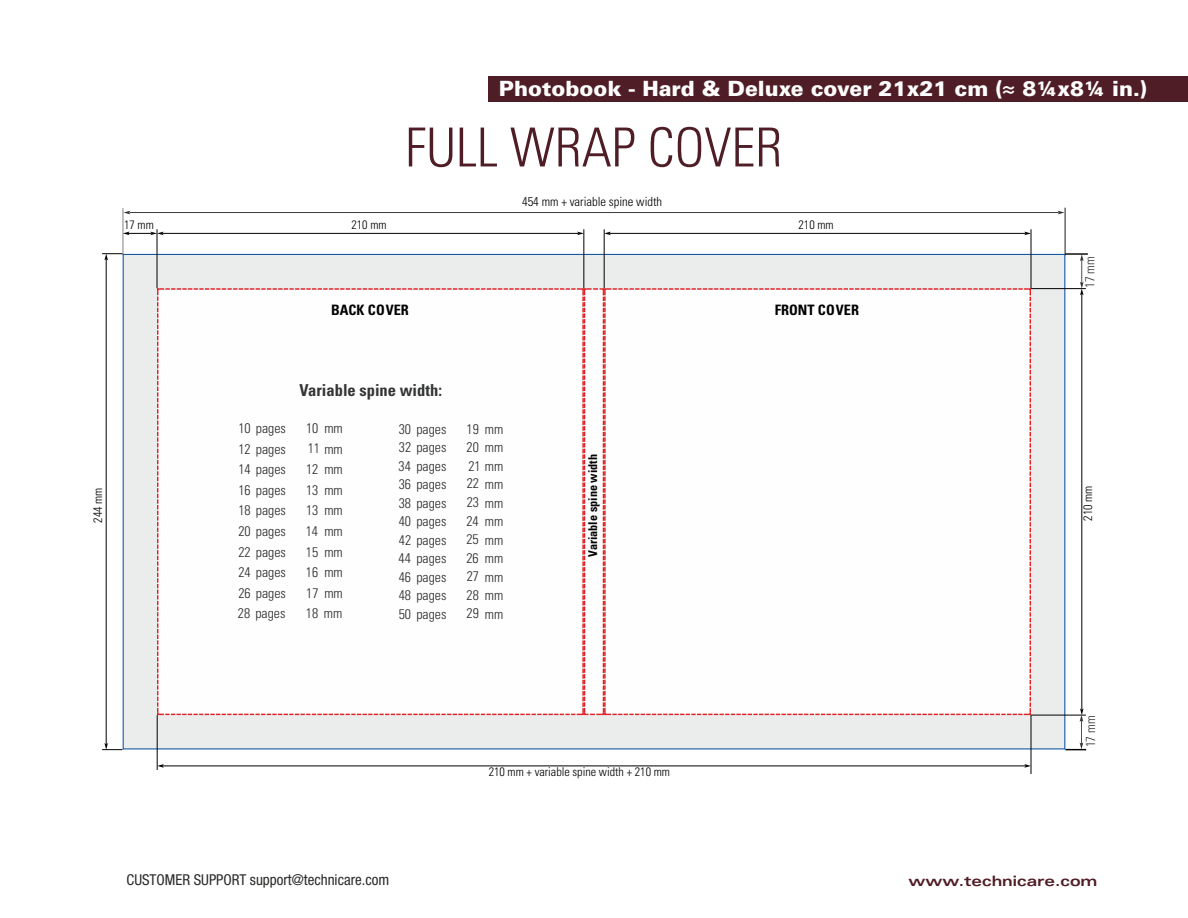
<style>
.page{position:relative;width:1188px;height:918px;background:#fff}
.page>*{position:absolute;margin:0;border:0;box-sizing:border-box;transform-origin:0 0}
.t1{font:300 condensed 53.85px "Univers LT Std";color:#4f1d26}
.t2{font:900 21px "Univers LT Std";color:#fefefe}
.t3{font:700 condensed 16.5px "Univers LT Std";color:#333436}
.t4{font:condensed 15px "Helvetica Neue LT Std";color:#2b2a29}
.t5{font:700 condensed 14.4px "Univers LT Std";color:#000}
.t6{font:700 expanded 14.25px "Univers LT Std";color:#4f1d26}
.t7{font:300 condensed 13.8px/18.5px "Univers LT Std";color:#2b2a29;text-align:justify}
.t8{font:300 condensed 13.05px "Univers LT Std";color:#333436}
.t9{font:300 condensed 12.6px "Univers LT Std";color:#000}
.t10{font:300 condensed 12.15px "Univers LT Std";color:#000}
.t11{font:700 condensed 12.15px "Univers LT Std";color:#000}
</style>
<div class="page">
<div style="left:488px;top:76px;width:700px;height:26px;background:#4f1d26"></div>
<hr style="left:123px;top:208px;width:1px;height:47px;background:#333436">
<hr style="left:129px;top:212px;width:930px;height:1px;background:#333436">
<svg style="left:123px;top:211px;width:7px;height:3px"></svg>
<svg style="left:1058px;top:211px;width:7px;height:3px"></svg>
<hr style="left:1065px;top:208px;width:1px;height:47px;background:#333436">
<div style="left:123px;top:254px;width:942px;height:495px;background:#ebecec;border:1px solid #0c54a0"></div>
<div style="left:156px;top:288px;width:876px;height:428px;background:#fefefe"></div>
<hr style="left:157px;top:229px;width:1px;height:59px;background:#000">
<hr style="left:584px;top:229px;width:1px;height:59px;background:#000">
<hr style="left:1031px;top:229px;width:1px;height:59px;background:#000">
<hr style="left:604px;top:229px;width:1px;height:59px;background:#000">
<hr style="left:162px;top:233px;width:416px;height:1px;background:#000">
<svg style="left:577px;top:232px;width:7px;height:3px"></svg>
<hr style="left:106px;top:259px;width:1px;height:485px;background:#000">
<svg style="left:102px;top:253px;width:20px;height:7px"></svg>
<svg style="left:102px;top:743px;width:20px;height:7px"></svg>
<svg style="left:123px;top:232px;width:41px;height:3px"></svg>
<hr style="left:610px;top:233px;width:416px;height:1px;background:#000">
<svg style="left:604px;top:232px;width:7px;height:3px"></svg>
<svg style="left:1024px;top:232px;width:7px;height:3px"></svg>
<hr style="left:1031px;top:288px;width:55px;height:1px;background:#000">
<hr style="left:1031px;top:715px;width:55px;height:1px;background:#000">
<hr style="left:1082px;top:294px;width:1px;height:416px;background:#000">
<hr style="left:157px;top:715px;width:1px;height:55px;background:#000">
<hr style="left:1031px;top:715px;width:1px;height:59px;background:#000">
<hr style="left:163px;top:766px;width:863px;height:1px;background:#000">
<svg style="left:157px;top:764px;width:7px;height:4px"></svg>
<svg style="left:1024px;top:764px;width:7px;height:4px"></svg>
<svg style="left:1065px;top:254px;width:23px;height:41px"></svg>
<svg style="left:1065px;top:708px;width:21px;height:42px"></svg>
<h2 class="t2" style="left:499px;top:81px;width:650px">Photobook - Hard &amp; Deluxe cover 21x21 cm (≈ 8¼x8¼ in.)</h2>
<h1 class="t1" style="left:405px;top:127px;width:379px">FULL WRAP COVER</h1>
<p class="t9" style="left:522px;top:197px;width:142px">454 mm + variable spine width</p>
<p class="t10" style="left:124px;top:221px;width:31px">17 mm</p>
<p class="t10" style="left:351px;top:221px;width:37px">210 mm</p>
<p class="t10" style="left:799px;top:221px;width:37px">210 mm</p>
<p class="t5" style="left:331px;top:305px;width:79px">BACK COVER</p>
<p class="t5" style="left:775px;top:305px;width:86px">FRONT COVER</p>
<p class="t7" style="left:238px;top:421px;width:49px">10 pages</p>
<p class="t3" style="left:300px;top:384px;width:144px">Variable spine width:</p>
<p class="t7" style="left:306px;top:421px;width:38px">10 mm</p>
<p class="t7" style="left:399px;top:421px;width:49px">30 pages</p>
<p class="t7" style="left:467px;top:421px;width:38px">19 mm</p>
<p class="t8" style="left:1085px;top:288px;width:33px;rotate:-90deg">17 mm</p>
<p class="t7" style="left:467px;top:440px;width:38px">20 mm</p>
<p class="t7" style="left:399px;top:440px;width:49px">32 pages</p>
<p class="t7" style="left:238px;top:441px;width:49px">12 pages</p>
<p class="t7" style="left:308px;top:441px;width:37px">11 mm</p>
<p class="t11" style="left:588px;top:557px;width:104px;rotate:-90deg">Variable spine width</p>
<p class="t7" style="left:399px;top:458px;width:49px">34 pages</p>
<p class="t7" style="left:468px;top:458px;width:36px">21 mm</p>
<p class="t7" style="left:306px;top:462px;width:38px">12 mm</p>
<p class="t7" style="left:238px;top:462px;width:49px">14 pages</p>
<p class="t7" style="left:467px;top:476px;width:38px">22 mm</p>
<p class="t7" style="left:399px;top:477px;width:49px">36 pages</p>
<p class="t7" style="left:306px;top:482px;width:38px">13 mm</p>
<p class="t7" style="left:238px;top:483px;width:49px">16 pages</p>
<p class="t10" style="left:93px;top:523px;width:37px;rotate:-90deg">244 mm</p>
<p class="t10" style="left:1083px;top:521px;width:37px;rotate:-90deg">210 mm</p>
<p class="t7" style="left:467px;top:495px;width:38px">23 mm</p>
<p class="t7" style="left:399px;top:495px;width:49px">38 pages</p>
<p class="t7" style="left:238px;top:503px;width:49px">18 pages</p>
<p class="t7" style="left:306px;top:503px;width:38px">13 mm</p>
<p class="t7" style="left:466px;top:514px;width:38px">24 mm</p>
<p class="t7" style="left:399px;top:514px;width:49px">40 pages</p>
<p class="t7" style="left:238px;top:524px;width:49px">20 pages</p>
<p class="t7" style="left:306px;top:524px;width:14px">14</p>
<p class="t7" style="left:324px;top:524px;width:20px">mm</p>
<p class="t7" style="left:466px;top:532px;width:38px">25 mm</p>
<p class="t7" style="left:399px;top:532px;width:49px">42 pages</p>
<p class="t7" style="left:238px;top:544px;width:49px">22 pages</p>
<p class="t7" style="left:306px;top:544px;width:14px">15</p>
<p class="t7" style="left:324px;top:544px;width:20px">mm</p>
<p class="t7" style="left:466px;top:551px;width:38px">26 mm</p>
<p class="t7" style="left:399px;top:551px;width:49px">44 pages 46 pages 48 pages 50 pages</p>
<p class="t7" style="left:306px;top:565px;width:38px">16 mm</p>
<p class="t7" style="left:238px;top:565px;width:49px">24 pages</p>
<p class="t7" style="left:467px;top:569px;width:38px">27 mm</p>
<p class="t7" style="left:238px;top:585px;width:49px">26 pages</p>
<p class="t7" style="left:306px;top:585px;width:38px">17 mm</p>
<p class="t7" style="left:467px;top:588px;width:38px">28 mm</p>
<p class="t7" style="left:238px;top:606px;width:49px">28 pages</p>
<p class="t7" style="left:306px;top:606px;width:38px">18 mm</p>
<p class="t7" style="left:467px;top:606px;width:38px">29 mm</p>
<p class="t10" style="left:489px;top:767px;width:183px">210 mm + variable spine width + 210 mm</p>
<p class="t8" style="left:1086px;top:747px;width:33px;rotate:-90deg">17 mm</p>
<p class="t4" style="left:127px;top:874px;width:264px">CUSTOMER SUPPORT support@technicare.com</p>
<p class="t6" style="left:909px;top:876px;width:190px">www.technicare.com</p>
</div>
